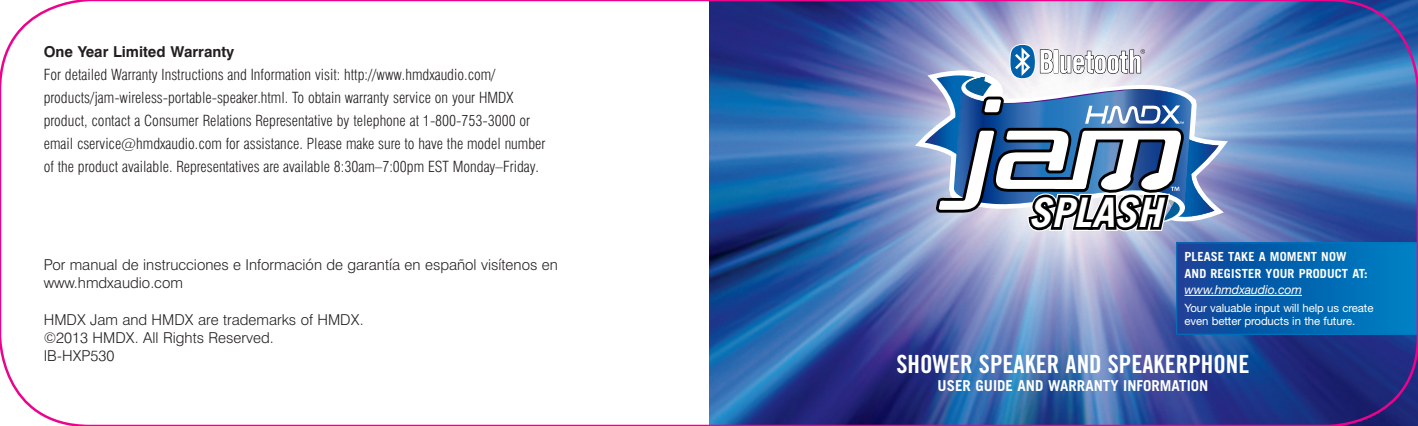
<style>
.page{position:relative;width:1418px;height:426px;background:#fff}
.page>*{position:absolute;margin:0;border:0;box-sizing:border-box;transform-origin:0 0}
.t1{font:italic 700 40.5px "Trade Gothic";color:#fff}
.USER_GUIDE_AND_WARR{font:25px "Trade Gothic Bold Cond Twenty";color:#fff}
.warranty_body{font:300 condensed 15px "Swiss 721 BT";color:#231f20}
.warranty_footer{font:300 15px/18px "Swiss 721 BT";color:#231f20}
.USER_GUIDE_AND_WARR-2{font:700 15px "Trade Gothic";color:#fff}
.warranty_header{font:700 15px "Swiss 721 BT";color:#231f20}
._04-Model{font:700 12.5px "Trade Gothic";letter-spacing:.01em;color:#fff}
._04-Model-2{font:italic 12.25px "Helvetica Neue LT Std";letter-spacing:-.01em;color:#fff}
._04-Model-3{font:11.5px "Helvetica Neue LT Std";letter-spacing:-.01em;color:#fff}
</style>
<div class="page">
<img style="left:709px;top:0;width:708px;height:425px">
<svg style="left:914px;top:43px;width:503px;height:291px;background:#6689bb"></svg>
<p class="warranty_header" style="left:44px;top:43px;width:192px">One Year Limited Warranty</p>
<p class="warranty_body" style="left:44px;top:66px;width:453px">For detailed Warranty Instructions and Information visit: http://www.hmdxaudio.com/</p>
<p class="warranty_body" style="left:44px;top:88px;width:471px">products/jam-wireless-portable-speaker.html. To obtain warranty service on your HMDX</p>
<p class="warranty_body" style="left:44px;top:111px;width:488px">product, contact a Consumer Relations Representative by telephone at 1-800-753-3000 or</p>
<p class="warranty_body" style="left:44px;top:134px;width:503px">email cservice@hmdxaudio.com for assistance. Please make sure to have the model number</p>
<p class="warranty_body" style="left:44px;top:157px;width:496px">of the product available. Representatives are available 8:30am–7:00pm EST Monday–Friday.</p>
<p class="t1" style="left:1028px;top:187px;width:135px">SPLASH</p>
<p class="_04-Model" style="left:1184px;top:248px;width:163px">PLEASE TAKE A MOMENT NOW</p>
<p class="_04-Model" style="left:1184px;top:266px;width:185px">AND REGISTER YOUR PRODUCT AT:</p>
<p class="_04-Model-2" style="left:1184px;top:282px;width:119px">www.hmdxaudio.com</p>
<p class="_04-Model-3" style="left:1184px;top:301px;width:190px">Your valuable input will help us create</p>
<p class="_04-Model-3" style="left:1184px;top:313px;width:172px">even better products in the future.</p>
<p class="warranty_footer" style="left:44px;top:255px;width:515px">Por manual de instrucciones e Información de garantía en español visítenos en www.hmdxaudio.com</p>
<p class="warranty_footer" style="left:44px;top:309px;width:321px">HMDX Jam and HMDX are trademarks of HMDX.</p>
<p class="warranty_footer" style="left:44px;top:327px;width:231px">©2013 HMDX. All Rights Reserved.</p>
<p class="warranty_footer" style="left:44px;top:345px;width:72px">IB-HXP530</p>
<p class="USER_GUIDE_AND_WARR" style="left:896px;top:349px;width:354px">SHOWER SPEAKER AND SPEAKERPHONE</p>
<p class="USER_GUIDE_AND_WARR-2" style="left:937px;top:376px;width:272px">USER GUIDE AND WARRANTY INFORMATION</p>
</div>
